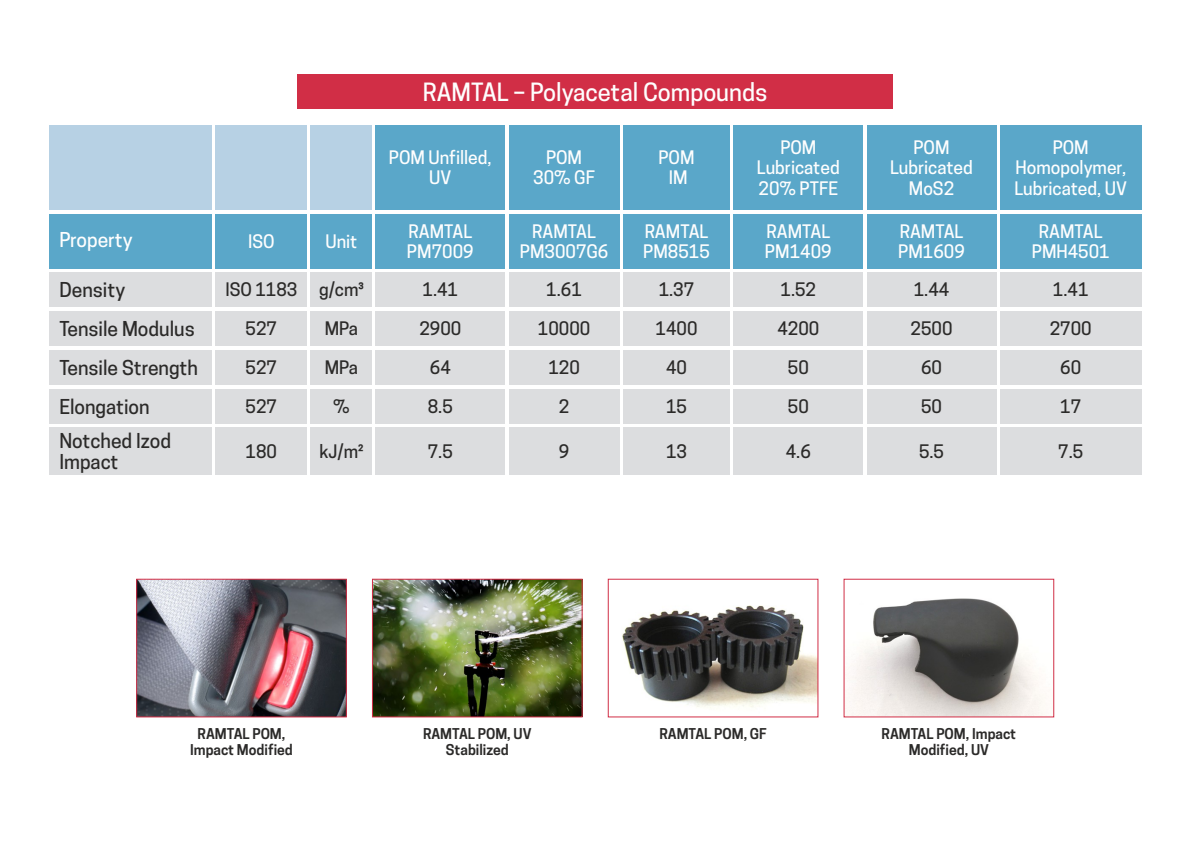
<style>
.page{position:relative;width:1191px;height:844px;background:#fff}
.page>*{position:absolute;margin:0;border:0;box-sizing:border-box;transform-origin:0 0}
.t1{font:23.62px "Coo Hew";color:#fefefe}
.t2{font:19.25px/20.3px "Coo Hew";color:#2b2a29}
.t3{font:19.25px "Coo Hew";color:#fefefe}
.t4{font:17.5px/20.5px "Coo Hew";color:#fefefe;text-align:center}
.t5{font:500 17.5px "Cooper Hewitt";color:#2b2a29}
.t6{font:600 14px/16.4px "Cooper Hewitt";color:#2b2a29;text-align:center}
</style>
<div class="page">
<div style="left:297px;top:74px;width:596px;height:35px;background:#d12e46"></div>
<div style="left:375px;top:214px;width:130px;height:54px;background:#5aa7c9"></div>
<div style="left:509px;top:214px;width:110px;height:54px;background:#5aa7c9"></div>
<div style="left:623px;top:214px;width:107px;height:54px;background:#5aa7c9"></div>
<div style="left:733px;top:214px;width:130px;height:54px;background:#5aa7c9"></div>
<div style="left:866px;top:214px;width:130px;height:54px;background:#5aa7c9"></div>
<div style="left:1000px;top:214px;width:141px;height:54px;background:#5aa7c9"></div>
<div style="left:49px;top:214px;width:163px;height:54px;background:#5aa7c9"></div>
<div style="left:215px;top:214px;width:92px;height:54px;background:#5aa7c9"></div>
<div style="left:311px;top:214px;width:61px;height:54px;background:#5aa7c9"></div>
<div style="left:375px;top:272px;width:130px;height:35px;background:#dcdddf"></div>
<div style="left:509px;top:272px;width:110px;height:35px;background:#dcdddf"></div>
<div style="left:623px;top:272px;width:107px;height:35px;background:#dcdddf"></div>
<div style="left:733px;top:272px;width:130px;height:35px;background:#dcdddf"></div>
<div style="left:866px;top:272px;width:130px;height:35px;background:#dcdddf"></div>
<div style="left:1000px;top:272px;width:141px;height:35px;background:#dcdddf"></div>
<div style="left:49px;top:272px;width:163px;height:35px;background:#dcdddf"></div>
<div style="left:215px;top:272px;width:92px;height:35px;background:#dcdddf"></div>
<div style="left:311px;top:272px;width:61px;height:35px;background:#dcdddf"></div>
<div style="left:375px;top:350px;width:130px;height:35px;background:#dcdddf"></div>
<div style="left:509px;top:350px;width:110px;height:35px;background:#dcdddf"></div>
<div style="left:623px;top:350px;width:107px;height:35px;background:#dcdddf"></div>
<div style="left:733px;top:350px;width:130px;height:35px;background:#dcdddf"></div>
<div style="left:866px;top:350px;width:130px;height:35px;background:#dcdddf"></div>
<div style="left:1000px;top:350px;width:141px;height:35px;background:#dcdddf"></div>
<div style="left:49px;top:350px;width:163px;height:35px;background:#dcdddf"></div>
<div style="left:215px;top:350px;width:92px;height:35px;background:#dcdddf"></div>
<div style="left:311px;top:350px;width:61px;height:35px;background:#dcdddf"></div>
<div style="left:375px;top:311px;width:130px;height:35px;background:#dcdddf"></div>
<div style="left:509px;top:311px;width:110px;height:35px;background:#dcdddf"></div>
<div style="left:623px;top:311px;width:107px;height:35px;background:#dcdddf"></div>
<div style="left:733px;top:311px;width:130px;height:35px;background:#dcdddf"></div>
<div style="left:866px;top:311px;width:130px;height:35px;background:#dcdddf"></div>
<div style="left:1000px;top:311px;width:141px;height:35px;background:#dcdddf"></div>
<div style="left:49px;top:311px;width:163px;height:35px;background:#dcdddf"></div>
<div style="left:215px;top:311px;width:92px;height:35px;background:#dcdddf"></div>
<div style="left:311px;top:311px;width:61px;height:35px;background:#dcdddf"></div>
<div style="left:375px;top:389px;width:130px;height:34px;background:#dcdddf"></div>
<div style="left:509px;top:389px;width:110px;height:34px;background:#dcdddf"></div>
<div style="left:623px;top:389px;width:107px;height:34px;background:#dcdddf"></div>
<div style="left:733px;top:389px;width:130px;height:34px;background:#dcdddf"></div>
<div style="left:866px;top:389px;width:130px;height:34px;background:#dcdddf"></div>
<div style="left:1000px;top:389px;width:141px;height:34px;background:#dcdddf"></div>
<div style="left:49px;top:389px;width:163px;height:34px;background:#dcdddf"></div>
<div style="left:215px;top:389px;width:92px;height:34px;background:#dcdddf"></div>
<div style="left:311px;top:389px;width:61px;height:34px;background:#dcdddf"></div>
<div style="left:375px;top:427px;width:130px;height:48px;background:#dcdddf"></div>
<div style="left:509px;top:427px;width:110px;height:48px;background:#dcdddf"></div>
<div style="left:623px;top:427px;width:107px;height:48px;background:#dcdddf"></div>
<div style="left:733px;top:427px;width:130px;height:48px;background:#dcdddf"></div>
<div style="left:866px;top:427px;width:130px;height:48px;background:#dcdddf"></div>
<div style="left:1000px;top:427px;width:141px;height:48px;background:#dcdddf"></div>
<div style="left:49px;top:427px;width:163px;height:48px;background:#dcdddf"></div>
<div style="left:215px;top:427px;width:92px;height:48px;background:#dcdddf"></div>
<div style="left:311px;top:427px;width:61px;height:48px;background:#dcdddf"></div>
<div style="left:375px;top:125px;width:130px;height:85px;background:#5aa7c9"></div>
<div style="left:509px;top:125px;width:110px;height:85px;background:#5aa7c9"></div>
<div style="left:623px;top:125px;width:107px;height:85px;background:#5aa7c9"></div>
<div style="left:733px;top:125px;width:130px;height:85px;background:#5aa7c9"></div>
<div style="left:866px;top:125px;width:130px;height:85px;background:#5aa7c9"></div>
<div style="left:1000px;top:125px;width:141px;height:85px;background:#5aa7c9"></div>
<div style="left:49px;top:125px;width:163px;height:85px;background:#b7d1e4"></div>
<div style="left:215px;top:125px;width:92px;height:85px;background:#b7d1e4"></div>
<div style="left:311px;top:125px;width:61px;height:85px;background:#b7d1e4"></div>
<img style="left:138px;top:580px;width:207px;height:135px">
<div style="left:136px;top:578px;width:211px;height:139px;border:1px solid #d12e46"></div>
<img style="left:374px;top:580px;width:206px;height:135px">
<div style="left:372px;top:578px;width:210px;height:139px;border:1px solid #d12e46"></div>
<img style="left:622px;top:605px;width:194px;height:103px">
<div style="left:608px;top:578px;width:210px;height:139px;border:1px solid #d12e46"></div>
<img style="left:845px;top:598px;width:201px;height:117px">
<div style="left:843px;top:578px;width:211px;height:139px;border:1px solid #d12e46"></div>
<h1 class="t1" style="left:423px;top:83px;width:346px">RAMTAL – Polyacetal Compounds</h1>
<p class="t4" style="left:389px;top:149px;width:104px">POM Unfilled,<br>UV</p>
<p class="t4" style="left:533px;top:149px;width:63px">POM<br>30% GF</p>
<p class="t4" style="left:658px;top:149px;width:38px">POM<br>IM</p>
<p class="t4" style="left:757px;top:139px;width:84px">POM<br>Lubricated<br>20% PTFE</p>
<p class="t4" style="left:890px;top:139px;width:84px">POM<br>Lubricated<br>MoS2</p>
<p class="t4" style="left:1014px;top:139px;width:114px">POM<br>Homopolymer,<br>Lubricated, UV</p>
<p class="t4" style="left:407px;top:223px;width:68px;text-align:left">RAMTAL<br>PM7009</p>
<p class="t4" style="left:520px;top:223px;width:90px">RAMTAL<br>PM3007G6</p>
<p class="t4" style="left:643px;top:223px;width:68px;text-align:left">RAMTAL<br>PM8515</p>
<p class="t4" style="left:765px;top:223px;width:68px;text-align:left">RAMTAL<br>PM1409</p>
<p class="t4" style="left:898px;top:223px;width:68px;text-align:left">RAMTAL<br>PM1609</p>
<p class="t4" style="left:1031px;top:223px;width:80px">RAMTAL<br>PMH4501</p>
<p class="t3" style="left:59px;top:232px;width:75px">Property</p>
<p class="t4" style="left:248px;top:233px;width:28px">ISO</p>
<p class="t4" style="left:325px;top:233px;width:34px">Unit</p>
<p class="t2" style="left:59px;top:282px;width:67px">Density</p>
<p class="t5" style="left:225px;top:283px;width:140px">ISO 1183 g/cm³</p>
<p class="t5" style="left:422px;top:283px;width:37px">1.41</p>
<p class="t5" style="left:546px;top:283px;width:37px">1.61</p>
<p class="t5" style="left:658px;top:283px;width:37px">1.37</p>
<p class="t5" style="left:780px;top:283px;width:37px">1.52</p>
<p class="t5" style="left:913px;top:283px;width:37px">1.44</p>
<p class="t5" style="left:1053px;top:283px;width:37px">1.41</p>
<p class="t2" style="left:59px;top:321px;width:137px">Tensile Modulus</p>
<p class="t5" style="left:246px;top:322px;width:33px">527</p>
<p class="t5" style="left:325px;top:322px;width:35px">MPa</p>
<p class="t5" style="left:419px;top:322px;width:43px">2900</p>
<p class="t5" style="left:538px;top:322px;width:54px">10000</p>
<p class="t5" style="left:655px;top:322px;width:43px">1400</p>
<p class="t5" style="left:777px;top:322px;width:43px">4200</p>
<p class="t5" style="left:910px;top:322px;width:43px">2500</p>
<p class="t5" style="left:1049px;top:322px;width:43px">2700</p>
<p class="t2" style="left:59px;top:360px;width:140px">Tensile Strength</p>
<p class="t5" style="left:246px;top:360px;width:33px">527</p>
<p class="t5" style="left:325px;top:360px;width:35px">MPa</p>
<p class="t5" style="left:430px;top:360px;width:23px">64</p>
<p class="t5" style="left:548px;top:360px;width:33px">120</p>
<p class="t5" style="left:666px;top:360px;width:22px">40</p>
<p class="t5" style="left:788px;top:360px;width:22px">50</p>
<p class="t5" style="left:921px;top:360px;width:22px">60</p>
<p class="t5" style="left:1060px;top:360px;width:22px">60</p>
<p class="t2" style="left:59px;top:398px;width:92px">Elongation</p>
<p class="t5" style="left:246px;top:399px;width:33px">527</p>
<p class="t5" style="left:333px;top:399px;width:18px">%</p>
<p class="t5" style="left:428px;top:399px;width:27px">8.5</p>
<p class="t5" style="left:559px;top:399px;width:12px">2</p>
<p class="t5" style="left:666px;top:399px;width:22px">15</p>
<p class="t5" style="left:788px;top:399px;width:22px">50</p>
<p class="t5" style="left:921px;top:399px;width:22px">50</p>
<p class="t5" style="left:1060px;top:399px;width:22px">17</p>
<p class="t5" style="left:428px;top:444px;width:27px">7.5</p>
<p class="t5" style="left:559px;top:444px;width:12px">9</p>
<p class="t5" style="left:666px;top:444px;width:22px">13</p>
<p class="t5" style="left:786px;top:444px;width:27px">4.6</p>
<p class="t5" style="left:919px;top:444px;width:27px">5.5</p>
<p class="t5" style="left:1058px;top:444px;width:27px">7.5</p>
<p class="t2" style="left:59px;top:433px;width:113px">Notched Izod<br>Impact</p>
<p class="t5" style="left:246px;top:444px;width:33px">180</p>
<p class="t5" style="left:319px;top:444px;width:46px">kJ/m²</p>
<p class="t6" style="left:190px;top:726px;width:104px">RAMTAL POM,<br>Impact Modified</p>
<p class="t6" style="left:423px;top:726px;width:110px">RAMTAL POM, UV<br>Stabilized</p>
<p class="t6" style="left:659px;top:726px;width:109px">RAMTAL POM, GF</p>
<p class="t6" style="left:881px;top:726px;width:136px">RAMTAL POM, Impact<br>Modified, UV</p>
</div>
